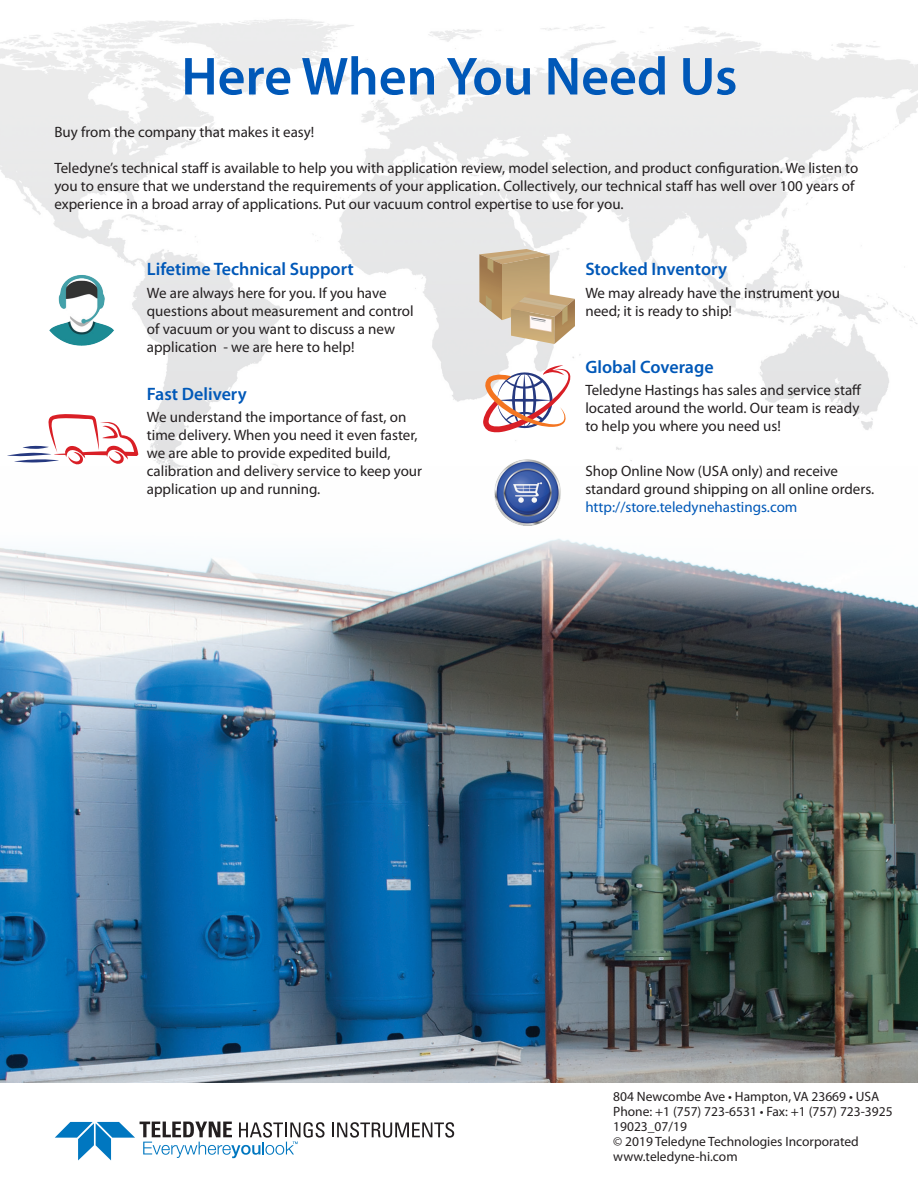
<style>
.page{position:relative;width:918px;height:1188px;background:#fff}
.page>*{position:absolute;margin:0;border:0;box-sizing:border-box;transform-origin:0 0}
.t1{font:600 54px "Myriad Pro";color:#0058b8}
.t2{font:600 18px "Myriad Pro";color:#0058b8}
.t3{font:15px/18px "Myriad Pro";color:#231f20}
.Body_Text__Normal_Le{font:13.5px/15px "Myriad Pro";color:#231f20}
.s1{color:#0058b8}
</style>
<div class="page">
<img style="left:0;top:485px;width:918px;height:597px">
<svg style="left:332px;top:1122px;width:122px;height:16px"></svg>
<svg style="left:55px;top:1122px;width:270px;height:38px"></svg>
<img style="left:0;top:19px;width:918px;height:466px">
<svg style="left:7px;top:414px;width:131px;height:52px"></svg>
<svg style="left:479px;top:249px;width:96px;height:95px"></svg>
<svg style="left:482px;top:365px;width:89px;height:68px"></svg>
<img style="left:45px;top:268px;width:75px;height:84px">
<img style="left:486px;top:457px;width:82px;height:72px">
<p class="t1" style="left:181px;top:42px;width:558px">Here When You Need Us</p>
<p class="t3" style="left:54px;top:123px;width:262px">Buy from the company that makes it easy!</p>
<p class="t3" style="left:54px;top:159px;width:806px">Teledyne’s technical staff is available to help you with application review, model selection, and product configuration. We listen to you to ensure that we understand the requirements of your application. Collectively, our technical staff has well over 100 years of experience in a broad array of applications. Put our vacuum control expertise to use for you.</p>
<p class="t2" style="left:147px;top:258px;width:208px">Lifetime Technical Support</p>
<p class="t3" style="left:147px;top:283px;width:268px">We are always here for you. If you have questions about measurement and control of vacuum or you want to discuss a new application - we are here to help!</p>
<p class="t2" style="left:147px;top:382px;width:101px">Fast Delivery</p>
<p class="t3" style="left:147px;top:408px;width:277px">We understand the importance of fast, on time delivery. When you need it even faster, we are able to provide expedited build, calibration and delivery service to keep your application up and running.</p>
<p class="t2" style="left:585px;top:258px;width:143px">Stocked Inventory</p>
<p class="t3" style="left:585px;top:283px;width:256px">We may already have the instrument you need; it is ready to ship!</p>
<p class="t2" style="left:585px;top:355px;width:130px">Global Coverage</p>
<p class="t3" style="left:585px;top:381px;width:278px">Teledyne Hastings has sales and service staff located around the world. Our team is ready to help you where you need us!</p>
<p class="t3" style="left:585px;top:461px;width:290px">Shop Online Now (USA only) and receive standard ground shipping on all online orders. <span class="s1">http://store.teledynehastings.com</span></p>
<p class="Body_Text__Normal_Le" style="left:613px;top:1089px;width:281px">804 Newcombe Ave • Hampton, VA 23669 • USA<br>Phone: +1 (757) 723-6531 • Fax: +1 (757) 723-3925</p>
<p class="Body_Text__Normal_Le" style="left:613px;top:1119px;width:75px">19023_07/19</p>
<p class="Body_Text__Normal_Le" style="left:613px;top:1134px;width:247px">© 2019 Teledyne Technologies Incorporated</p>
<p class="Body_Text__Normal_Le" style="left:613px;top:1149px;width:126px">www.teledyne-hi.com</p>
</div>
